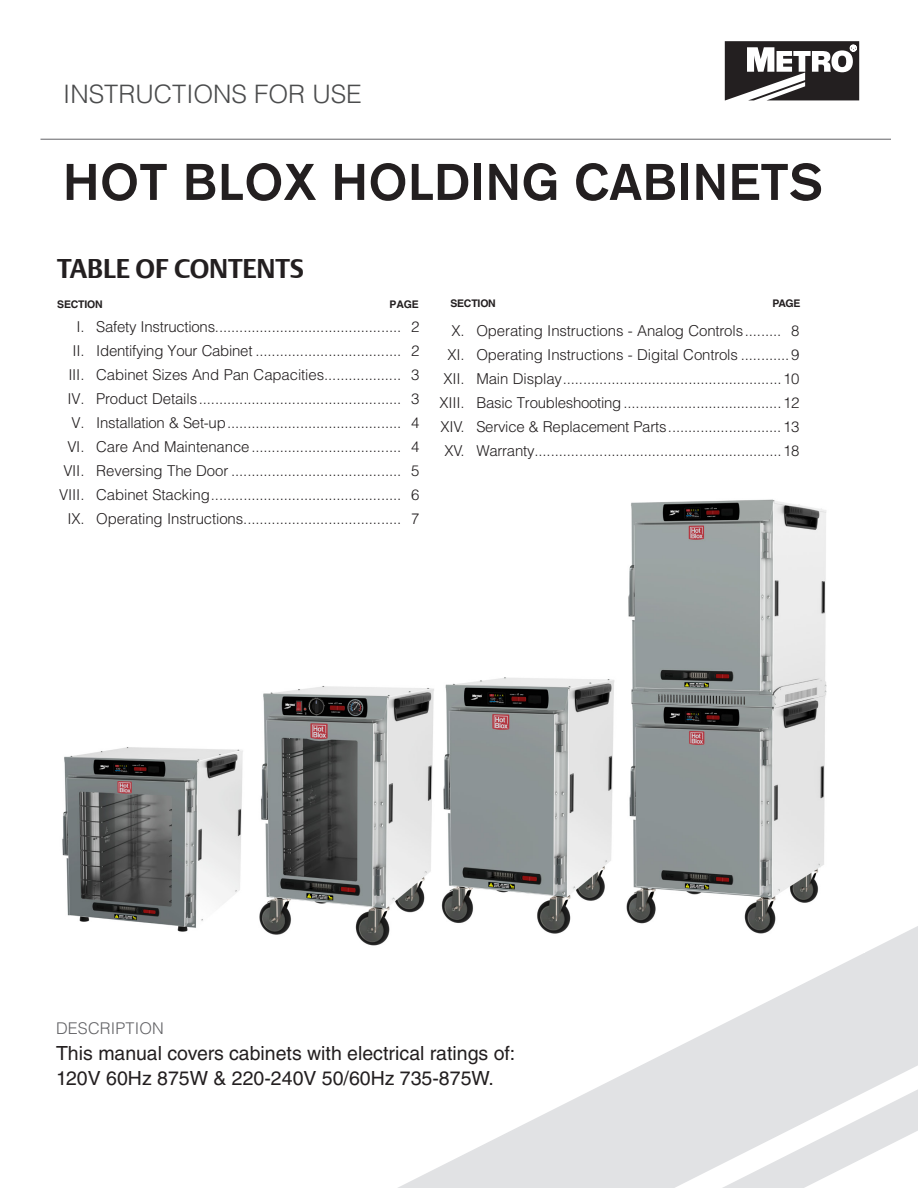
<style>
.page{position:relative;width:918px;height:1188px;background:#fff}
.page>*{position:absolute;margin:0;border:0;box-sizing:border-box;transform-origin:0 0}
.t1{font:500 51px "Akzidenz Grotesk BQ";color:#231f20}
.t2{font:700 27px "DTL Argo T";letter-spacing:-.005em;color:#231f20}
.t3{font:300 25.5px "Helvetica LT Pro";color:#4b4c4d}
.t4{font:19.5px/25.5px "Helvetica LT Std";color:#231f20}
.t5{font:300 16.2px "Helvetica LT Pro";letter-spacing:.01em;color:#636366}
.t6{font:300 15px "Helvetica LT Std";letter-spacing:-.01em;color:#231f20}
.t7{font:700 10.5px "Helvetica LT Std";letter-spacing:-.02em;color:#231f20}
</style>
<div class="page">
<hr style="left:40px;top:139px;width:851px;height:1px;background:#636366">
<svg style="left:725px;top:41px;width:134px;height:59px"></svg>
<svg style="left:398px;top:926px;width:520px;height:262px"></svg>
<svg style="left:722px;top:1089px;width:196px;height:99px"></svg>
<img style="left:62px;top:499px;width:802px;height:453px">
<p class="t3" style="left:63px;top:78px;width:300px">INSTRUCTIONS FOR USE</p>
<p class="t1" style="left:63px;top:151px;width:762px">HOT BLOX HOLDING CABINETS</p>
<p class="t2" style="left:57px;top:253px;width:248px">TABLE OF CONTENTS</p>
<p class="t7" style="left:57px;top:298px;width:47px">SECTION</p>
<p class="t7" style="left:390px;top:298px;width:31px">PAGE</p>
<p class="t6" style="left:76px;top:318px;width:345px">I. Safety Instructions.............................................. 2</p>
<p class="t6" style="left:73px;top:342px;width:348px">II. Identifying Your Cabinet .................................... 2</p>
<p class="t6" style="left:68px;top:366px;width:353px">III. Cabinet Sizes And Pan Capacities................... 3</p>
<p class="t6" style="left:67px;top:390px;width:354px">IV. Product Details.................................................. 3</p>
<p class="t6" style="left:71px;top:414px;width:350px">V. Installation &amp; Set-up........................................... 4</p>
<p class="t6" style="left:67px;top:438px;width:354px">VI. Care And Maintenance..................................... 4</p>
<p class="t6" style="left:63px;top:462px;width:358px">VII. Reversing The Door .......................................... 5</p>
<p class="t6" style="left:59px;top:486px;width:362px">VIII. Cabinet Stacking............................................... 6</p>
<p class="t6" style="left:67px;top:510px;width:354px">IX. Operating Instructions....................................... 7</p>
<p class="t7" style="left:450px;top:297px;width:47px">SECTION</p>
<p class="t7" style="left:773px;top:297px;width:29px">PAGE</p>
<p class="t6" style="left:452px;top:321px;width:350px">X. Operating Instructions - Analog Controls......... 8</p>
<p class="t6" style="left:448px;top:345px;width:354px">XI. Operating Instructions - Digital Controls ............9</p>
<p class="t6" style="left:444px;top:369px;width:358px">XII. Main Display......................................................10</p>
<p class="t6" style="left:439px;top:393px;width:362px">XIII. Basic Troubleshooting.......................................12</p>
<p class="t6" style="left:440px;top:417px;width:361px">XIV. Service &amp; Replacement Parts............................13</p>
<p class="t6" style="left:444px;top:441px;width:357px">XV. Warranty.............................................................18</p>
<p class="t5" style="left:56px;top:1018px;width:109px">DESCRIPTION</p>
<p class="t4" style="left:56px;top:1040px;width:461px">This manual covers cabinets with electrical ratings of:<br>120V 60Hz 875W &amp; 220-240V 50/60Hz 735-875W.</p>
</div>
